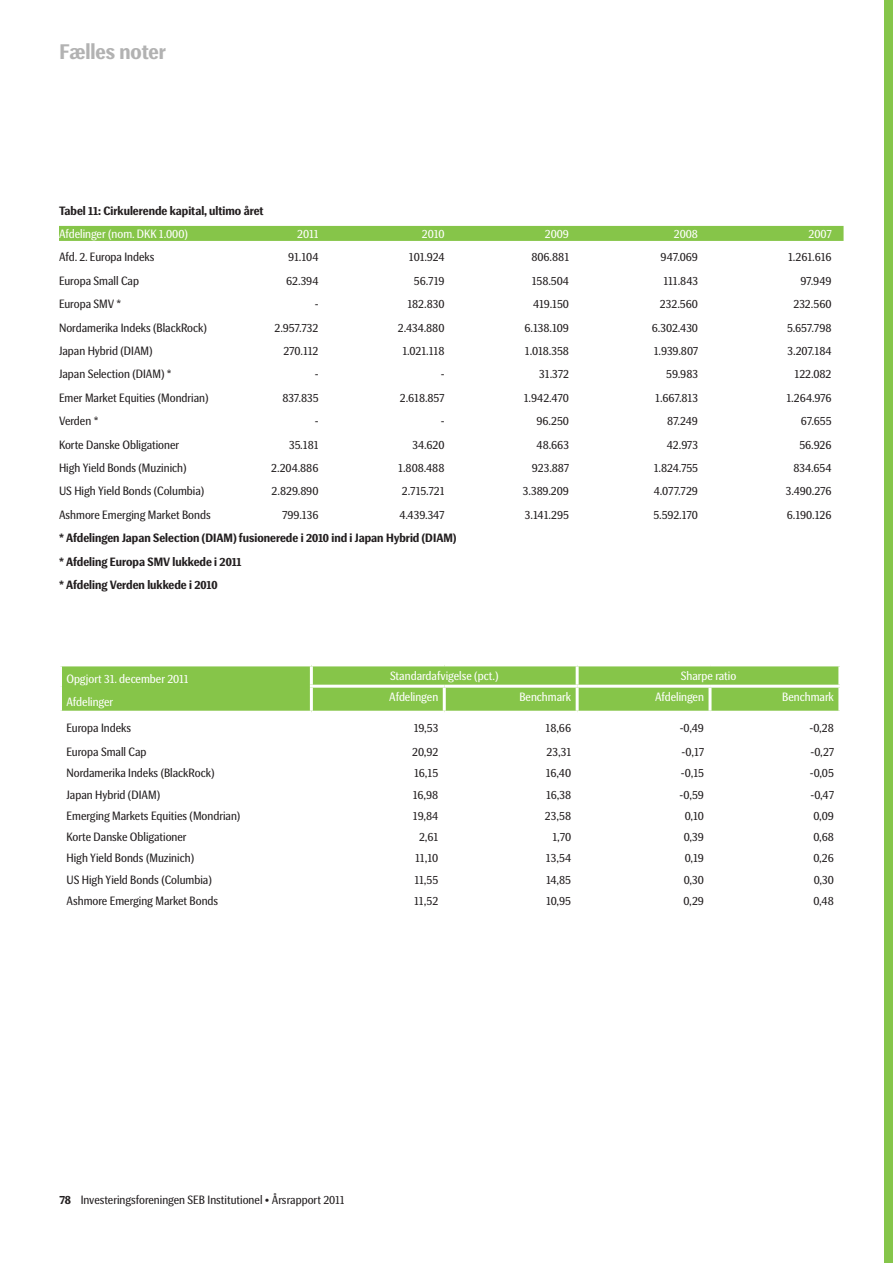
<style>
.page{position:relative;width:893px;height:1263px;background:#fff}
.page>*{position:absolute;margin:0;border:0;box-sizing:border-box;transform-origin:0 0}
.Overskrift{font:700 21px "SEB Basic";color:#b2b2b2}
.t1{font:12px "SEB Basic";color:#231f20}
.t2{font:700 12px/23.4px "SEB Basic";color:#231f20}
.t3{font:12px/23.4px "SEB Basic";color:#fff}
.s1{font-weight:700}
</style>
<div class="page">
<div style="left:884px;top:0;width:9px;height:1263px;background:#85c54a"></div>
<div style="left:59px;top:226px;width:784px;height:15px;background:#86c549"></div>
<svg style="left:62px;top:666px;width:776px;height:45px;background:#89c64e"></svg>
<hr style="left:443px;top:688px;width:3px;height:23px;background:#fff">
<hr style="left:576px;top:688px;width:3px;height:23px;background:#fff">
<hr style="left:708px;top:688px;width:3px;height:23px;background:#fff">
<hr style="left:310px;top:688px;width:3px;height:23px;background:#fff">
<hr style="left:310px;top:666px;width:3px;height:19px;background:#fff">
<hr style="left:310px;top:685px;width:134px;height:3px;background:#fff">
<hr style="left:444px;top:685px;width:133px;height:3px;background:#fff">
<hr style="left:576px;top:666px;width:3px;height:19px;background:#fff">
<hr style="left:577px;top:685px;width:133px;height:3px;background:#fff">
<hr style="left:710px;top:685px;width:131px;height:3px;background:#fff">
<div style="left:66px;top:671px;width:123px;height:15px;background:#86c549"></div>
<div style="left:66px;top:694px;width:47px;height:15px;background:#86c549"></div>
<div style="left:390px;top:668px;width:108px;height:15px;background:#86c549"></div>
<div style="left:681px;top:668px;width:55px;height:15px;background:#86c549"></div>
<div style="left:389px;top:689px;width:49px;height:15px;background:#86c549"></div>
<div style="left:519px;top:689px;width:52px;height:15px;background:#86c549"></div>
<div style="left:655px;top:689px;width:49px;height:15px;background:#86c549"></div>
<div style="left:782px;top:689px;width:52px;height:15px;background:#86c549"></div>
<p class="Overskrift" style="left:60px;top:40px;width:108px">Fælles noter</p>
<p class="t2" style="left:59px;top:199px;width:206px">Tabel 11: Cirkulerende kapital, ultimo året</p>
<p class="t3" style="left:59px;top:222px;width:130px">Afdelinger (nom. DKK 1.000)</p>
<p class="t3" style="left:297px;top:222px;width:23px">2011</p>
<p class="t3" style="left:422px;top:222px;width:24px">2010</p>
<p class="t3" style="left:545px;top:222px;width:26px">2009</p>
<p class="t3" style="left:674px;top:222px;width:26px">2008</p>
<p class="t3" style="left:808px;top:222px;width:25px">2007</p>
<p class="t1" style="left:59px;top:250px;width:97px">Afd. 2. Europa Indeks</p>
<p class="t1" style="left:288px;top:250px;width:32px">91.104</p>
<p class="t1" style="left:409px;top:250px;width:37px">101.924</p>
<p class="t1" style="left:531px;top:250px;width:39px">806.881</p>
<p class="t1" style="left:661px;top:250px;width:39px">947.069</p>
<p class="t1" style="left:788px;top:250px;width:45px">1.261.616</p>
<p class="t1" style="left:59px;top:274px;width:82px">Europa Small Cap</p>
<p class="t1" style="left:286px;top:274px;width:34px">62.394</p>
<p class="t1" style="left:414px;top:274px;width:32px">56.719</p>
<p class="t1" style="left:532px;top:274px;width:39px">158.504</p>
<p class="t1" style="left:663px;top:274px;width:36px">111.843</p>
<p class="t1" style="left:801px;top:274px;width:32px">97.949</p>
<p class="t1" style="left:59px;top:297px;width:64px">Europa SMV *</p>
<p class="t1" style="left:315px;top:297px;width:5px">-</p>
<p class="t1" style="left:407px;top:297px;width:39px">182.830</p>
<p class="t1" style="left:533px;top:297px;width:37px">419.150</p>
<p class="t1" style="left:660px;top:297px;width:40px">232.560</p>
<p class="t1" style="left:793px;top:297px;width:40px">232.560</p>
<p class="t1" style="left:59px;top:321px;width:149px">Nordamerika Indeks (BlackRock)</p>
<p class="t1" style="left:274px;top:321px;width:46px">2.957.732</p>
<p class="t1" style="left:398px;top:321px;width:48px">2.434.880</p>
<p class="t1" style="left:524px;top:321px;width:46px">6.138.109</p>
<p class="t1" style="left:652px;top:321px;width:48px">6.302.430</p>
<p class="t1" style="left:787px;top:321px;width:46px">5.657.798</p>
<p class="t1" style="left:59px;top:344px;width:95px">Japan Hybrid (DIAM)</p>
<p class="t1" style="left:284px;top:344px;width:36px">270.112</p>
<p class="t1" style="left:402px;top:344px;width:44px">1.021.118</p>
<p class="t1" style="left:525px;top:344px;width:46px">1.018.358</p>
<p class="t1" style="left:654px;top:344px;width:46px">1.939.807</p>
<p class="t1" style="left:787px;top:344px;width:46px">3.207.184</p>
<p class="t1" style="left:59px;top:367px;width:114px">Japan Selection (DIAM) *</p>
<p class="t1" style="left:315px;top:367px;width:5px">-</p>
<p class="t1" style="left:441px;top:367px;width:5px">-</p>
<p class="t1" style="left:539px;top:367px;width:31px">31.372</p>
<p class="t1" style="left:666px;top:367px;width:33px">59.983</p>
<p class="t1" style="left:794px;top:367px;width:39px">122.082</p>
<p class="t1" style="left:59px;top:391px;width:151px">Emer Market Equities (Mondrian)</p>
<p class="t1" style="left:282px;top:391px;width:38px">837.835</p>
<p class="t1" style="left:400px;top:391px;width:46px">2.618.857</p>
<p class="t1" style="left:524px;top:391px;width:47px">1.942.470</p>
<p class="t1" style="left:655px;top:391px;width:44px">1.667.813</p>
<p class="t1" style="left:786px;top:391px;width:47px">1.264.976</p>
<p class="t1" style="left:59px;top:414px;width:41px">Verden *</p>
<p class="t1" style="left:315px;top:414px;width:5px">-</p>
<p class="t1" style="left:441px;top:414px;width:5px">-</p>
<p class="t1" style="left:536px;top:414px;width:34px">96.250</p>
<p class="t1" style="left:667px;top:414px;width:32px">87.249</p>
<p class="t1" style="left:801px;top:414px;width:32px">67.655</p>
<p class="t1" style="left:59px;top:438px;width:122px">Korte Danske Obligationer</p>
<p class="t1" style="left:289px;top:438px;width:31px">35.181</p>
<p class="t1" style="left:413px;top:438px;width:33px">34.620</p>
<p class="t1" style="left:536px;top:438px;width:34px">48.663</p>
<p class="t1" style="left:667px;top:438px;width:33px">42.973</p>
<p class="t1" style="left:799px;top:438px;width:34px">56.926</p>
<p class="t1" style="left:59px;top:461px;width:129px">High Yield Bonds (Muzinich)</p>
<p class="t1" style="left:271px;top:461px;width:49px">2.204.886</p>
<p class="t1" style="left:398px;top:461px;width:48px">1.808.488</p>
<p class="t1" style="left:532px;top:461px;width:39px">923.887</p>
<p class="t1" style="left:654px;top:461px;width:46px">1.824.755</p>
<p class="t1" style="left:793px;top:461px;width:40px">834.654</p>
<p class="t1" style="left:59px;top:484px;width:147px">US High Yield Bonds (Columbia)</p>
<p class="t1" style="left:272px;top:484px;width:48px">2.829.890</p>
<p class="t1" style="left:402px;top:484px;width:44px">2.715.721</p>
<p class="t1" style="left:523px;top:484px;width:48px">3.389.209</p>
<p class="t1" style="left:654px;top:484px;width:46px">4.077.729</p>
<p class="t1" style="left:786px;top:484px;width:47px">3.490.276</p>
<p class="t1" style="left:59px;top:508px;width:153px">Ashmore Emerging Market Bonds</p>
<p class="t1" style="left:282px;top:508px;width:38px">799.136</p>
<p class="t1" style="left:399px;top:508px;width:47px">4.439.347</p>
<p class="t1" style="left:525px;top:508px;width:46px">3.141.295</p>
<p class="t1" style="left:653px;top:508px;width:46px">5.592.170</p>
<p class="t1" style="left:787px;top:508px;width:46px">6.190.126</p>
<p class="t2" style="left:59px;top:527px;width:399px">* Afdelingen Japan Selection (DIAM) fusionerede i 2010 ind i Japan Hybrid (DIAM) * Afdeling Europa SMV lukkede i 2011<br>* Afdeling Verden lukkede i 2010</p>
<p class="t3" style="left:66px;top:667px;width:124px">Opgjort 31. december 2011<br>Afdelinger</p>
<p class="t3" style="left:390px;top:664px;width:110px">Standardafvigelse (pct.)</p>
<p class="t3" style="left:681px;top:664px;width:57px">Sharpe ratio</p>
<p class="t3" style="left:389px;top:686px;width:51px">Afdelingen</p>
<p class="t3" style="left:519px;top:686px;width:53px">Benchmark</p>
<p class="t3" style="left:655px;top:686px;width:51px">Afdelingen</p>
<p class="t3" style="left:782px;top:686px;width:53px">Benchmark</p>
<p class="t1" style="left:66px;top:721px;width:66px">Europa Indeks</p>
<p class="t1" style="left:414px;top:721px;width:26px">19,53</p>
<p class="t1" style="left:546px;top:721px;width:27px">18,66</p>
<p class="t1" style="left:680px;top:721px;width:26px">-0,49</p>
<p class="t1" style="left:809px;top:721px;width:26px">-0,28</p>
<p class="t1" style="left:66px;top:745px;width:82px">Europa Small Cap</p>
<p class="t1" style="left:412px;top:745px;width:28px">20,92</p>
<p class="t1" style="left:547px;top:745px;width:26px">23,31</p>
<p class="t1" style="left:682px;top:745px;width:24px">-0,17</p>
<p class="t1" style="left:810px;top:745px;width:25px">-0,27</p>
<p class="t1" style="left:66px;top:766px;width:149px">Nordamerika Indeks (BlackRock)</p>
<p class="t1" style="left:414px;top:766px;width:26px">16,15</p>
<p class="t1" style="left:546px;top:766px;width:27px">16,40</p>
<p class="t1" style="left:681px;top:766px;width:25px">-0,15</p>
<p class="t1" style="left:810px;top:766px;width:26px">-0,05</p>
<p class="t1" style="left:66px;top:788px;width:95px">Japan Hybrid (DIAM)</p>
<p class="t1" style="left:413px;top:788px;width:27px">16,98</p>
<p class="t1" style="left:546px;top:788px;width:27px">16,38</p>
<p class="t1" style="left:680px;top:788px;width:26px">-0,59</p>
<p class="t1" style="left:810px;top:788px;width:25px">-0,47</p>
<p class="t1" style="left:66px;top:809px;width:175px">Emerging Markets Equities (Mondrian)</p>
<p class="t1" style="left:413px;top:809px;width:27px">19,84</p>
<p class="t1" style="left:545px;top:809px;width:28px">23,58</p>
<p class="t1" style="left:685px;top:809px;width:21px">0,10</p>
<p class="t1" style="left:813px;top:809px;width:22px">0,09</p>
<p class="t1" style="left:66px;top:830px;width:122px">Korte Danske Obligationer</p>
<p class="t1" style="left:419px;top:830px;width:21px">2,61</p>
<p class="t1" style="left:552px;top:830px;width:20px">1,70</p>
<p class="t1" style="left:684px;top:830px;width:22px">0,39</p>
<p class="t1" style="left:813px;top:830px;width:22px">0,68</p>
<p class="t1" style="left:66px;top:851px;width:129px">High Yield Bonds (Muzinich)</p>
<p class="t1" style="left:415px;top:851px;width:25px">11,10</p>
<p class="t1" style="left:546px;top:851px;width:27px">13,54</p>
<p class="t1" style="left:685px;top:851px;width:21px">0,19</p>
<p class="t1" style="left:813px;top:851px;width:22px">0,26</p>
<p class="t1" style="left:66px;top:873px;width:147px">US High Yield Bonds (Columbia)</p>
<p class="t1" style="left:414px;top:873px;width:25px">11,55</p>
<p class="t1" style="left:546px;top:873px;width:27px">14,85</p>
<p class="t1" style="left:684px;top:873px;width:22px">0,30</p>
<p class="t1" style="left:814px;top:873px;width:22px">0,30</p>
<p class="t1" style="left:66px;top:894px;width:153px">Ashmore Emerging Market Bonds</p>
<p class="t1" style="left:414px;top:894px;width:25px">11,52</p>
<p class="t1" style="left:546px;top:894px;width:27px">10,95</p>
<p class="t1" style="left:683px;top:894px;width:22px">0,29</p>
<p class="t1" style="left:813px;top:894px;width:22px">0,48</p>
<p class="t1" style="left:60px;top:1193px;width:287px"><span class="s1">78</span> Investeringsforeningen SEB Institutionel • Årsrapport 2011</p>
</div>
